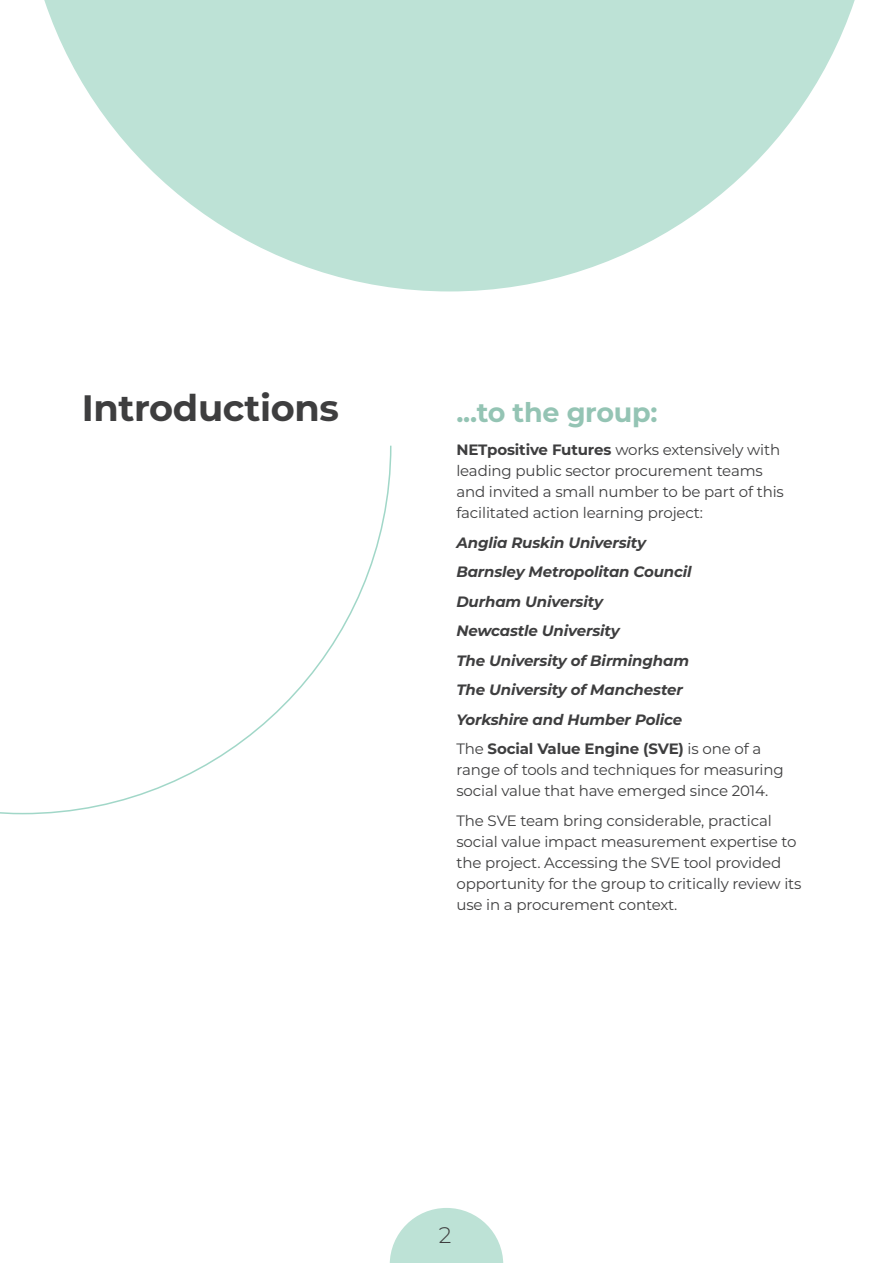
<style>
.page{position:relative;width:893px;height:1263px;background:#fff}
.page>*{position:absolute;margin:0;border:0;box-sizing:border-box;transform-origin:0 0}
.t1{font:700 36.75px "Montserrat";letter-spacing:-.01em;color:#3e3e3f}
.t2{font:700 27px "Montserrat";letter-spacing:-.01em;color:#94c4b4}
.t3{font:300 22.5px "Montserrat";color:#3e3e3f}
.t4{font:15px/21px "Montserrat";letter-spacing:-.01em;color:#3e3e3f}
.t5{font:italic 700 15px "Montserrat";letter-spacing:-.01em;color:#3e3e3f}
.s1{font-weight:700}
</style>
<div class="page">
<svg style="left:390px;top:1208px;width:113px;height:55px"></svg>
<svg style="left:0;top:445px;width:392px;height:370px"></svg>
<svg style="left:44px;top:0;width:811px;height:291px;fill:#bde2d6"></svg>
<p class="t1" style="left:82px;top:381px;width:259px">Introductions</p>
<p class="t2" style="left:456px;top:393px;width:203px">...to the group:</p>
<p class="t4" style="left:456px;top:439px;width:329px"><span class="s1">NETpositive Futures</span> works extensively with leading public sector procurement teams and invited a small number to be part of this facilitated action learning project:</p>
<p class="t5" style="left:456px;top:532px;width:191px">Anglia Ruskin University</p>
<p class="t5" style="left:456px;top:561px;width:237px">Barnsley Metropolitan Council</p>
<p class="t5" style="left:456px;top:591px;width:148px">Durham University</p>
<p class="t5" style="left:456px;top:620px;width:165px">Newcastle University</p>
<p class="t5" style="left:456px;top:650px;width:234px">The University of Birmingham</p>
<p class="t5" style="left:456px;top:679px;width:228px">The University of Manchester</p>
<p class="t5" style="left:456px;top:709px;width:227px">Yorkshire and Humber Police</p>
<p class="t4" style="left:456px;top:738px;width:329px">The <span class="s1">Social Value Engine (SVE)</span> is one of a range of tools and techniques for measuring social value that have emerged since 2014.</p>
<p class="t4" style="left:456px;top:810px;width:347px">The SVE team bring considerable, practical social value impact measurement expertise to the project. Accessing the SVE tool provided opportunity for the group to critically review its use in a procurement context.</p>
<h3 class="t3" style="left:439px;top:1220px;width:14px">2</h3>
</div>
